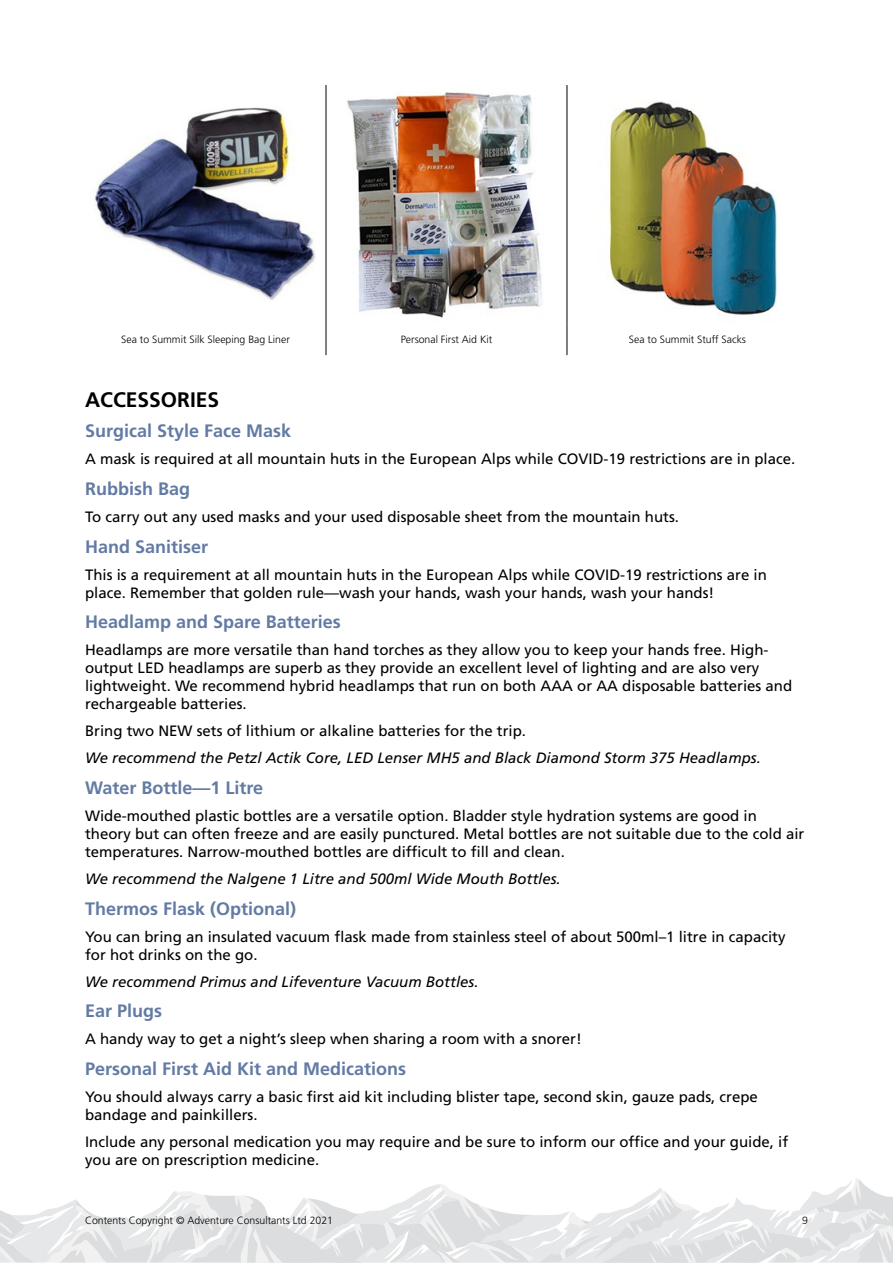
<style>
.page{position:relative;width:893px;height:1263px;background:#fff}
.page>*{position:absolute;margin:0;border:0;box-sizing:border-box;transform-origin:0 0}
.t1{font:700 21px "Frutiger LT Std";color:#000}
.t2{font:700 18px "Frutiger LT Std";color:#637ba4}
.t3{font:15px/18px "Frutiger LT Std";color:#000}
.t4{font:italic 15px "Frutiger LT Std";color:#000}
.t5{font:300 10.5px "Frutiger LT Std";color:#000}
</style>
<div class="page">
<svg style="left:0;top:1178px;width:893px;height:84px"></svg>
<hr style="left:326px;top:85px;width:1px;height:238px;background:#000">
<hr style="left:567px;top:85px;width:1px;height:238px;background:#000">
<hr style="left:326px;top:323px;width:1px;height:32px;background:#000">
<hr style="left:567px;top:323px;width:1px;height:32px;background:#000">
<img style="left:95px;top:107px;width:220px;height:193px">
<img style="left:347px;top:91px;width:196px;height:227px">
<img style="left:609px;top:101px;width:168px;height:214px">
<p class="t5" style="left:121px;top:333px;width:170px">Sea to Summit Silk Sleeping Bag Liner</p>
<p class="t5" style="left:401px;top:333px;width:93px">Personal First Aid Kit</p>
<p class="t5" style="left:629px;top:333px;width:119px">Sea to Summit Stuff Sacks</p>
<h1 class="t1" style="left:85px;top:387px;width:136px">ACCESSORIES</h1>
<p class="t2" style="left:85px;top:421px;width:208px">Surgical Style Face Mask</p>
<p class="t3" style="left:85px;top:450px;width:712px">A mask is required at all mountain huts in the European Alps while COVID-19 restrictions are in place.</p>
<p class="t2" style="left:85px;top:478px;width:106px">Rubbish Bag</p>
<p class="t3" style="left:85px;top:508px;width:596px">To carry out any used masks and your used disposable sheet from the mountain huts.</p>
<p class="t2" style="left:85px;top:536px;width:125px">Hand Sanitiser</p>
<p class="t3" style="left:85px;top:565px;width:683px">This is a requirement at all mountain huts in the European Alps while COVID-19 restrictions are in place. Remember that golden rule—wash your hands, wash your hands, wash your hands!</p>
<p class="t2" style="left:85px;top:611px;width:257px">Headlamp and Spare Batteries</p>
<p class="t3" style="left:85px;top:641px;width:709px">Headlamps are more versatile than hand torches as they allow you to keep your hands free. High&shy;output LED headlamps are superb as they provide an excellent level of lighting and are also very lightweight. We recommend hybrid headlamps that run on both AAA or AA disposable batteries and rechargeable batteries.</p>
<p class="t3" style="left:85px;top:722px;width:442px">Bring two NEW sets of lithium or alkaline batteries for the trip.</p>
<p class="t4" style="left:85px;top:749px;width:677px">We recommend the Petzl Actik Core, LED Lenser MH5 and Black Diamond Storm 375 Headlamps.</p>
<p class="t2" style="left:85px;top:777px;width:180px">Water Bottle—1 Litre</p>
<p class="t3" style="left:85px;top:807px;width:721px">Wide-mouthed plastic bottles are a versatile option. Bladder style hydration systems are good in theory but can often freeze and are easily punctured. Metal bottles are not suitable due to the cold air temperatures. Narrow-mouthed bottles are difficult to fill and clean.</p>
<p class="t4" style="left:85px;top:870px;width:477px">We recommend the Nalgene 1 Litre and 500ml Wide Mouth Bottles.</p>
<p class="t2" style="left:85px;top:898px;width:213px">Thermos Flask (Optional)</p>
<p class="t3" style="left:85px;top:927px;width:702px">You can bring an insulated vacuum flask made from stainless steel of about 500ml–1 litre in capacity for hot drinks on the go.</p>
<p class="t4" style="left:85px;top:972px;width:395px">We recommend Primus and Lifeventure Vacuum Bottles.</p>
<p class="t2" style="left:85px;top:1000px;width:79px">Ear Plugs</p>
<p class="t3" style="left:85px;top:1030px;width:498px">A handy way to get a night’s sleep when sharing a room with a snorer!</p>
<p class="t2" style="left:85px;top:1058px;width:323px">Personal First Aid Kit and Medications</p>
<p class="t3" style="left:85px;top:1087px;width:674px">You should always carry a basic first aid kit including blister tape, second skin, gauze pads, crepe bandage and painkillers.</p>
<p class="t3" style="left:85px;top:1132px;width:705px">Include any personal medication you may require and be sure to inform our office and your guide, if you are on prescription medicine.</p>
<p class="t5" style="left:85px;top:1215px;width:250px">Contents Copyright © Adventure Consultants Ltd 2021</p>
<p class="t5" style="left:802px;top:1215px;width:7px">9</p>
</div>
